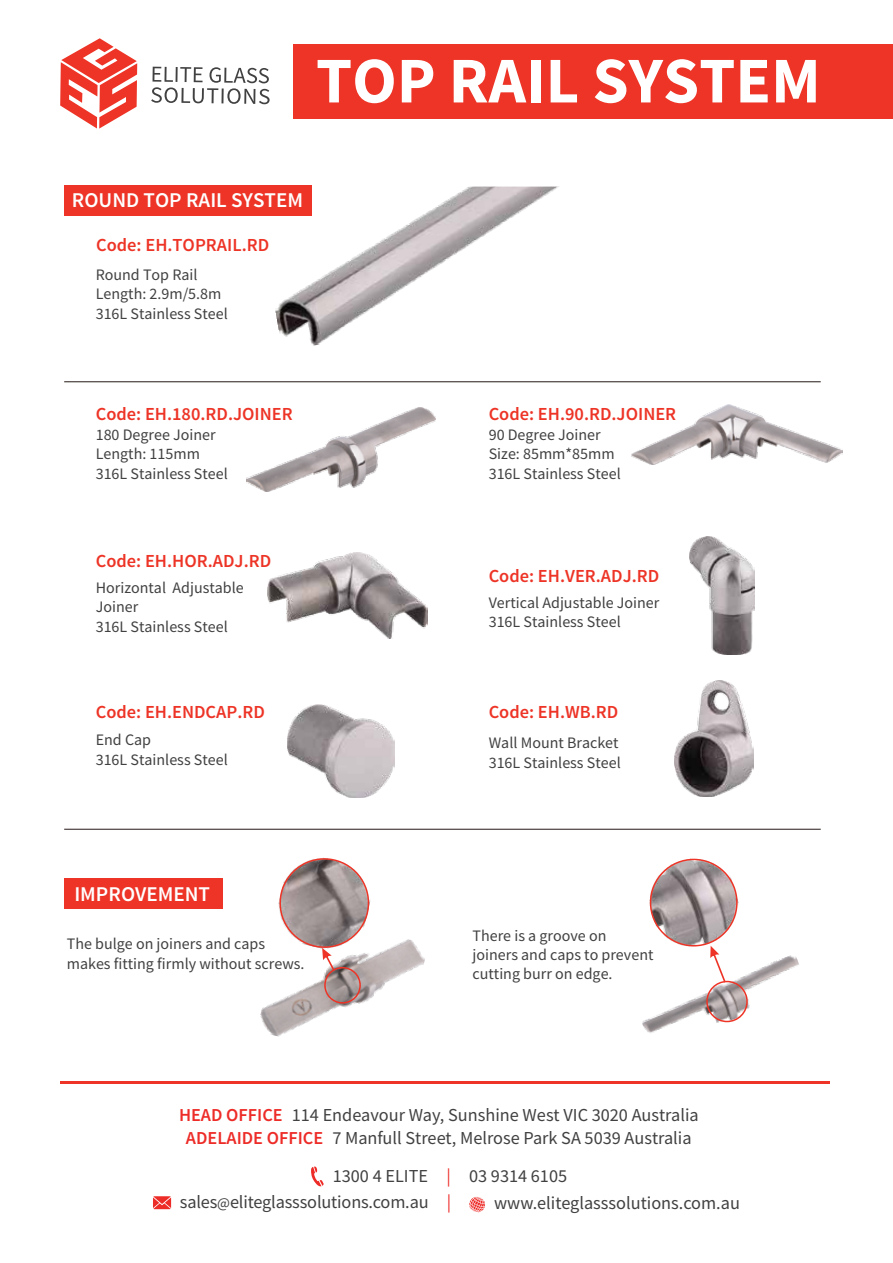
<style>
.page{position:relative;width:893px;height:1263px;background:#fff}
.page>*{position:absolute;margin:0;border:0;box-sizing:border-box;transform-origin:0 0}
.t1{font:700 65.25px "Source Sans Pro";color:#fff}
.t2{font:600 21px "Source Sans Pro";color:#fff}
.t3{font:600 18.45px "Source Sans Pro";color:#ed3426}
.t4{font:18.3px/22.8px "Source Sans Pro";color:#414142;text-align:center}
.t5{font:16.05px/19.2px "Source Sans Pro";color:#414142}
.s1{font-weight:600;color:#ed2c28}
.s2{color:#ed2c28}
.s3{font-size:15.15px}
</style>
<div class="page">
<svg style="left:151px;top:67px;width:119px;height:37px"></svg>
<svg style="left:60px;top:38px;width:77px;height:91px"></svg>
<div style="left:293px;top:44px;width:600px;height:75px;background:#ed3426"></div>
<svg style="left:311px;top:1166px;width:13px;height:21px"></svg>
<svg style="left:153px;top:1196px;width:18px;height:13px"></svg>
<svg style="left:469px;top:1197px;width:16px;height:16px"></svg>
<hr style="left:60px;top:1081px;width:770px;height:2px;background:#ed3426">
<img style="left:268px;top:553px;width:160px;height:86px">
<img style="left:689px;top:537px;width:65px;height:118px">
<img style="left:287px;top:705px;width:107px;height:92px">
<img style="left:675px;top:681px;width:79px;height:116px">
<img style="left:631px;top:404px;width:211px;height:61px">
<img style="left:246px;top:407px;width:190px;height:84px">
<img style="left:278px;top:857px;width:93px;height:52px">
<img style="left:649px;top:858px;width:90px;height:96px">
<img style="left:642px;top:954px;width:157px;height:79px">
<img style="left:260px;top:909px;width:165px;height:128px">
<svg style="left:322px;top:948px;width:13px;height:23px"></svg>
<img style="left:275px;top:187px;width:283px;height:159px">
<hr style="left:64px;top:381px;width:757px;height:1px;background:#231916">
<hr style="left:64px;top:829px;width:757px;height:1px;background:#231916">
<div style="left:64px;top:878px;width:159px;height:31px;background:#ed3426"></div>
<div style="left:64px;top:185px;width:247px;height:31px;background:#ed3426"></div>
<div style="left:650px;top:859px;width:88px;height:87px;border:2px solid #ed3426;border-radius:50%"></div>
<div style="left:706px;top:981px;width:42px;height:41px;border:2px solid #ed3426;border-radius:50%"></div>
<div style="left:279px;top:858px;width:90px;height:90px;border:2px solid #ed3426;border-radius:50%"></div>
<div style="left:324px;top:967px;width:37px;height:36px;border:2px solid #ed3426;border-radius:50%"></div>
<h1 class="t1" style="left:316px;top:37px;width:506px">TOP RAIL SYSTEM</h1>
<h2 class="t2" style="left:72px;top:187px;width:233px">ROUND TOP RAIL SYSTEM</h2>
<p class="t3" style="left:96px;top:233px;width:175px">Code: EH.TOPRAIL.RD</p>
<p class="t5" style="left:96px;top:265px;width:134px">Round Top Rail<br>Length: 2.9m/5.8m<br>316L Stainless Steel</p>
<p class="t3" style="left:96px;top:403px;width:199px">Code: EH.180.RD.JOINER</p>
<p class="t5" style="left:96px;top:425px;width:134px">180 Degree Joiner<br>Length: 115mm<br>316L Stainless Steel</p>
<p class="t3" style="left:96px;top:549px;width:177px">Code: EH.HOR.ADJ.RD</p>
<p class="t5" style="left:96px;top:578px;width:150px">Horizontal Adjustable<br>Joiner<br>316L Stainless Steel</p>
<p class="t3" style="left:96px;top:700px;width:171px">Code: EH.ENDCAP.RD</p>
<p class="t5" style="left:96px;top:730px;width:134px">End Cap<br>316L Stainless Steel</p>
<p class="t3" style="left:489px;top:403px;width:189px">Code: EH.90.RD.JOINER</p>
<p class="t5" style="left:489px;top:425px;width:134px">90 Degree Joiner<br>Size: 85mm*85mm<br>316L Stainless Steel</p>
<p class="t3" style="left:489px;top:564px;width:172px">Code: EH.VER.ADJ.RD</p>
<p class="t5" style="left:489px;top:593px;width:172px">Vertical Adjustable Joiner<br>316L Stainless Steel</p>
<p class="t3" style="left:489px;top:700px;width:131px">Code: EH.WB.RD</p>
<p class="t5" style="left:489px;top:733px;width:134px">Wall Mount Bracket<br>316L Stainless Steel</p>
<h2 class="t2" style="left:74px;top:880px;width:137px">IMPROVEMENT</h2>
<p class="t5" style="left:67px;top:934px;width:239px">The bulge on joiners and caps makes fitting firmly without screws.</p>
<p class="t5" style="left:472px;top:926px;width:182px">There is a groove on joiners and caps to prevent cutting burr on edge.</p>
<p class="t4" style="left:179px;top:1103px;width:521px"><span class="s1">HEAD OFFICE</span> 114 Endeavour Way, Sunshine West VIC 3020 Australia<br><span class="s1">ADELAIDE OFFICE</span> 7 Manfull Street, Melrose Park SA 5039 Australia</p>
<p class="t4" style="left:180px;top:1163px;width:389px;line-height:25.8px;text-align:left;text-indent:153px">1300 4 ELITE <span class="s2">|</span> 03 9314 6105 sales<span class="s3">@</span>eliteglasssolutions.com.au <span class="s2">|</span></p>
<p class="t4" style="left:494px;top:1191px;width:247px">www.eliteglasssolutions.com.au</p>
</div>
